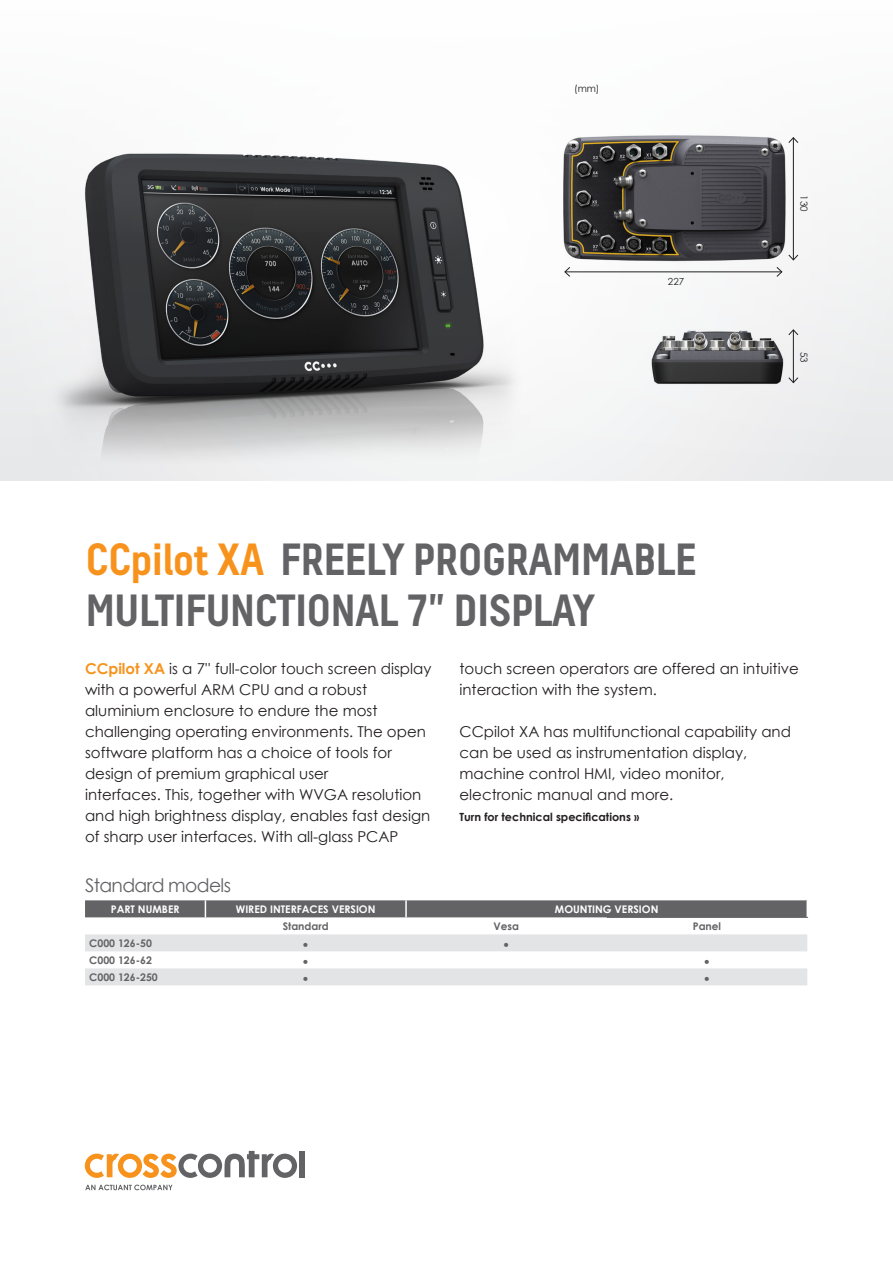
<style>
.page{position:relative;width:893px;height:1263px;background:#fff}
.page>*{position:absolute;margin:0;border:0;box-sizing:border-box;transform-origin:0 0}
._01_Headline___main{font:700 45px/51px "Decima Pro A";letter-spacing:-.035em;color:#636366}
.A_Standard_models{font:19.5px "Myriad Pro";color:#636366}
._04_Standard_models{font:18.75px "Century Gothic";letter-spacing:-.035em;color:#636366}
._02_Copy{font:15px/21px "Century Gothic";color:#231f20}
._02_Copy-2{font:700 11.25px "Century Gothic";color:#231f20}
.A_Standard_models-2{font:700 10.5px "Century Gothic";color:#636366}
.A_Standard_models-3{font:700 10.5px "Century Gothic";color:#fff}
._06_Measurements{font:9.75px "Century Gothic";color:#231f20}
.s1{color:#f7931d}
.s2{font-weight:700;color:#f7931d}
</style>
<div class="page">
<div style="left:0;top:0;width:893px;height:480px;background:linear-gradient(to bottom,#fffefe,#edeeef)"></div>
<svg style="left:85px;top:934px;width:722px;height:51px"></svg>
<div style="left:85px;top:900px;width:723px;height:17px;background:#636366"></div>
<hr style="left:607px;top:917px;width:201px;height:1px;background:#636366">
<svg style="left:85px;top:1184px;width:88px;height:6px"></svg>
<div style="left:300px;top:1151px;width:5px;height:26px;background:#636366"></div>
<svg style="left:85px;top:1151px;width:212px;height:27px"></svg>
<img style="left:33px;top:147px;width:497px;height:333px">
<img style="left:563px;top:122px;width:223px;height:153px">
<hr style="left:565px;top:272px;width:217px;height:1px;background:#231f20">
<svg style="left:564px;top:267px;width:6px;height:10px"></svg>
<svg style="left:776px;top:267px;width:6px;height:10px"></svg>
<hr style="left:793px;top:138px;width:1px;height:122px;background:#231f20">
<svg style="left:788px;top:137px;width:11px;height:6px"></svg>
<svg style="left:788px;top:254px;width:11px;height:7px"></svg>
<hr style="left:793px;top:330px;width:1px;height:53px;background:#231f20">
<svg style="left:790px;top:377px;width:9px;height:6px"></svg>
<svg style="left:790px;top:329px;width:9px;height:6px"></svg>
<img style="left:644px;top:306px;width:146px;height:100px">
<p class="_06_Measurements" style="left:574px;top:82px;width:27px">(mm)</p>
<p class="_06_Measurements" style="left:668px;top:275px;width:18px">227</p>
<p class="_01_Headline___main" style="left:85px;top:533px;width:614px"><span class="s1">CCpilot XA</span> FREELY PROGRAMMABLE<br>MULTIFUNCTIONAL 7" DISPLAY</p>
<p class="_06_Measurements" style="left:811px;top:195px;width:18px;rotate:90deg">130</p>
<p class="_06_Measurements" style="left:811px;top:352px;width:12px;rotate:90deg">53</p>
<p class="_02_Copy" style="left:85px;top:658px;width:348px"><span class="s2">CCpilot XA</span> is a 7'' full-color touch screen display with a powerful ARM CPU and a robust</p>
<p class="_02_Copy" style="left:85px;top:700px;width:294px">aluminium enclosure to endure the most</p>
<p class="_02_Copy" style="left:85px;top:721px;width:342px">challenging operating environments. The open software platform has a choice of tools for</p>
<p class="_02_Copy" style="left:85px;top:763px;width:245px">design of premium graphical user</p>
<p class="_02_Copy" style="left:85px;top:784px;width:347px">interfaces. This, together with WVGA resolution and high brightness display, enables fast design of sharp user interfaces. With all-glass PCAP</p>
<p class="_04_Standard_models" style="left:85px;top:872px;width:147px">Standard models</p>
<p class="_02_Copy" style="left:459px;top:658px;width:341px">touch screen operators are offered an intuitive interaction with the system.</p>
<p class="_02_Copy" style="left:459px;top:721px;width:333px">CCpilot XA has multifunctional capability and can be used as instrumentation display,</p>
<p class="_02_Copy" style="left:459px;top:763px;width:267px">machine control HMI, video monitor,</p>
<p class="_02_Copy" style="left:459px;top:784px;width:215px">electronic manual and more.</p>
<p class="_02_Copy-2" style="left:459px;top:808px;width:181px">Turn for technical specifications »</p>
<p class="A_Standard_models-3" style="left:111px;top:901px;width:70px">PART NUMBER</p>
<p class="A_Standard_models-3" style="left:236px;top:901px;width:141px">WIRED INTERFACES VERSION</p>
<p class="A_Standard_models-3" style="left:555px;top:901px;width:105px">MOUNTING VERSION</p>
<p class="A_Standard_models-2" style="left:283px;top:918px;width:47px">Standard</p>
<p class="A_Standard_models-2" style="left:494px;top:918px;width:27px">Vesa</p>
<p class="A_Standard_models-2" style="left:693px;top:918px;width:30px">Panel</p>
<p class="A_Standard_models-2" style="left:89px;top:935px;width:64px">C000 126-50</p>
<p class="A_Standard_models" style="left:303px;top:931px;width:7px">•</p>
<p class="A_Standard_models" style="left:504px;top:931px;width:7px">•</p>
<p class="A_Standard_models-2" style="left:89px;top:952px;width:64px">C000 126-62</p>
<p class="A_Standard_models" style="left:303px;top:948px;width:7px">•</p>
<p class="A_Standard_models" style="left:704px;top:948px;width:7px">•</p>
<p class="A_Standard_models-2" style="left:89px;top:969px;width:70px">C000 126-250</p>
<p class="A_Standard_models" style="left:303px;top:965px;width:7px">•</p>
<p class="A_Standard_models" style="left:704px;top:965px;width:7px">•</p>
</div>
